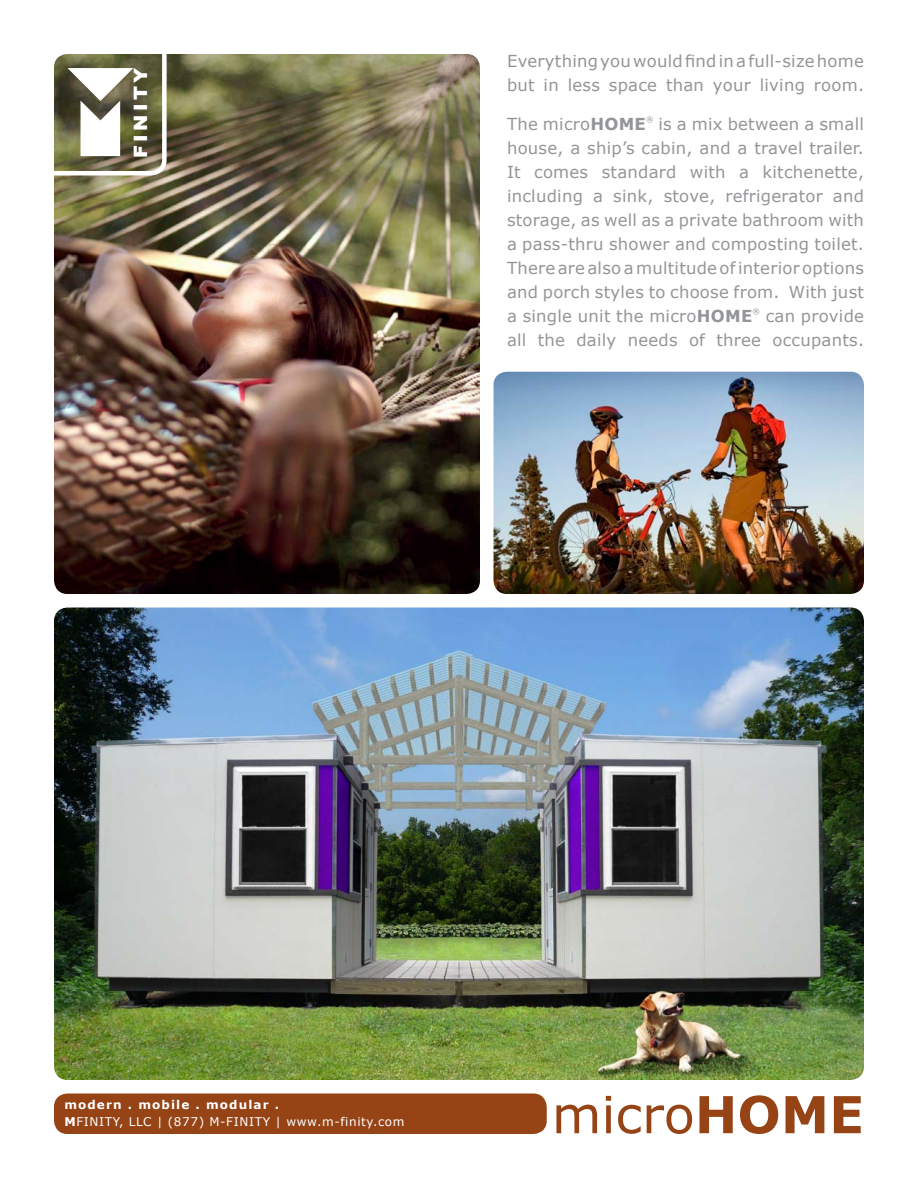
<style>
.page{position:relative;width:918px;height:1188px;background:#fff}
.page>*{position:absolute;margin:0;border:0;box-sizing:border-box;transform-origin:0 0}
.t1{font:51px "Verdana";color:#964315}
.t2{font:900 18.45px "Arial";letter-spacing:.165em;color:#fff;scale:1.05 1}
.t3{font:16.5px/24px "Verdana";letter-spacing:.015em;color:#939598}
.t4{font:12px "Verdana";letter-spacing:.05em;color:#fff}
.t5{font:700 12px "Verdana";letter-spacing:.09em;color:#fff}
.t6{font:7.5px "Verdana";color:#939598}
.s1{font-weight:700}
</style>
<div class="page">
<img style="left:494px;top:372px;width:370px;height:222px;border-radius:14px">
<img style="left:54px;top:54px;width:426px;height:540px;border-radius:14px">
<img style="left:54px;top:608px;width:810px;height:472px;border-radius:14px">
<div style="left:54px;top:1094px;width:493px;height:40px;background:#964315;border-radius:14px"></div>
<svg style="left:68px;top:68px;width:65px;height:88px"></svg>
<div style="left:16px;top:16px;width:151px;height:160px;border:4px solid #fff;border-radius:14px"></div>
<p class="t2" style="left:127px;top:158px;width:87px;rotate:-90deg">FINITY</p>
<p class="t3" style="left:507px;top:48px;width:359px">Everything you would find in a full-size home but in less space than your living room.</p>
<p class="t3" style="left:507px;top:111px;width:140px">The micro<span class="s1">HOME</span></p>
<p class="t6" style="left:646px;top:115px;width:9px">®</p>
<p class="t3" style="left:507px;top:111px;width:359px;text-align:justify;text-indent:152px">is a mix between a small house, a ship’s cabin, and a travel trailer.<br>It comes standard with a kitchenette, including a sink, stove, refrigerator and storage, as well as a private bathroom with a pass-thru shower and composting toilet.<br>There are also a multitude of interior options and porch styles to choose from. With just a single unit the micro<span class="s1">HOME</span></p>
<p class="t6" style="left:753px;top:307px;width:9px">®</p>
<p class="t3" style="left:507px;top:303px;width:359px;text-align:right">can provide<br>all the daily needs of three occupants.</p>
<p class="t5" style="left:64px;top:1097px;width:216px">modern . mobile . modular .</p>
<p class="t4" style="left:64px;top:1114px;width:342px"><span class="s1">M</span>FINITY, LLC | (877) M-FINITY | www.m-finity.com</p>
<p class="t1" style="left:552px;top:1082px;width:314px">micro<span class="s1">HOME</span></p>
</div>
